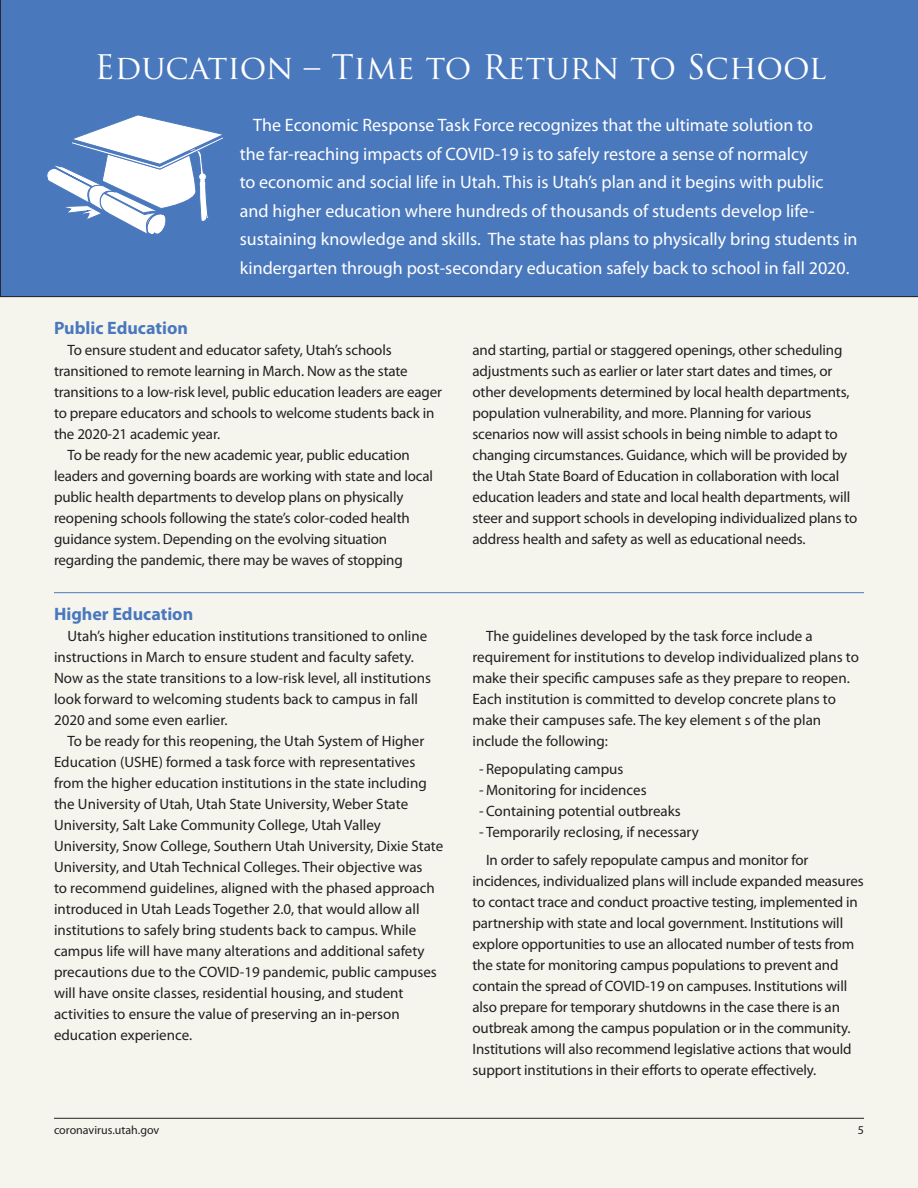
<style>
.page{position:relative;width:918px;height:1188px;background:#f5f5ee}
.page>*{position:absolute;margin:0;border:0;box-sizing:border-box;transform-origin:0 0}
.t1{font:33px "Trajan Pro";color:#fff}
.t2{font:18px/28.5px "Myriad Pro";color:#fff}
.t3{font:700 18px "Myriad Pro";color:#4a78bd}
.t4{font:15px/21px "Myriad Pro";letter-spacing:-.01em;color:#231f20}
.t5{font:12px "Myriad Pro";color:#231f20}
</style>
<div class="page">
<div style="left:0;top:0;width:918px;height:297px;background:#4a78bd"></div>
<hr style="left:54px;top:592px;width:810px;height:1px;background:#4a78bd">
<svg style="left:44px;top:114px;width:182px;height:122px;background:#99b3d9"></svg>
<hr style="left:54px;top:1118px;width:810px;height:1px;background:#231f20">
<h1 class="t1" style="left:95px;top:46px;width:733px">Education – Time to Return to School</h1>
<p class="t2" style="left:240px;top:110px;width:619px;text-indent:14px">The Economic Response Task Force recognizes that the ultimate solution to<br>the far-reaching impacts of COVID-19 is to safely restore a sense of normalcy<br>to economic and social life in Utah. This is Utah’s plan and it begins with public<br>and higher education where hundreds of thousands of students develop life&shy;sustaining knowledge and skills. The state has plans to physically bring students in kindergarten through post-secondary education safely back to school in fall 2020.</p>
<p class="t3" style="left:54px;top:316px;width:135px">Public Education</p>
<p class="t4" style="left:68px;top:339px;width:326px">To ensure student and educator safety, Utah’s schools</p>
<p class="t4" style="left:54px;top:360px;width:355px">transitioned to remote learning in March. Now as the state</p>
<p class="t4" style="left:54px;top:381px;width:390px">transitions to a low-risk level, public education leaders are eager</p>
<p class="t4" style="left:54px;top:402px;width:382px">to prepare educators and schools to welcome students back in</p>
<p class="t4" style="left:54px;top:423px;width:168px">the 2020-21 academic year.</p>
<p class="t4" style="left:68px;top:444px;width:344px">To be ready for the new academic year, public education</p>
<p class="t4" style="left:54px;top:465px;width:381px">leaders and governing boards are working with state and local</p>
<p class="t4" style="left:54px;top:486px;width:351px">public health departments to develop plans on physically</p>
<p class="t4" style="left:54px;top:507px;width:357px">reopening schools following the state’s color-coded health</p>
<p class="t4" style="left:54px;top:528px;width:335px">guidance system. Depending on the evolving situation</p>
<p class="t4" style="left:54px;top:549px;width:350px">regarding the pandemic, there may be waves of stopping</p>
<p class="t3" style="left:54px;top:602px;width:141px">Higher Education</p>
<p class="t4" style="left:54px;top:625px;width:378px;text-indent:14px">Utah’s higher education institutions transitioned to online instructions in March to ensure student and faculty safety.<br>Now as the state transitions to a low-risk level, all institutions look forward to welcoming students back to campus in fall 2020 and some even earlier.</p>
<p class="t4" style="left:54px;top:730px;width:391px;text-indent:14px">To be ready for this reopening, the Utah System of Higher Education (USHE) formed a task force with representatives from the higher education institutions in the state including the University of Utah, Utah State University, Weber State University, Salt Lake Community College, Utah Valley University, Snow College, Southern Utah University, Dixie State University, and Utah Technical Colleges. Their objective was<br>to recommend guidelines, aligned with the phased approach introduced in Utah Leads Together 2.0, that would allow all institutions to safely bring students back to campus. While campus life will have many alterations and additional safety precautions due to the COVID-19 pandemic, public campuses will have onsite classes, residential housing, and student activities to ensure the value of preserving an in-person education experience.</p>
<p class="t4" style="left:472px;top:339px;width:387px">and starting, partial or staggered openings, other scheduling adjustments such as earlier or later start dates and times, or other developments determined by local health departments, population vulnerability, and more. Planning for various scenarios now will assist schools in being nimble to adapt to changing circumstances. Guidance, which will be provided by the Utah State Board of Education in collaboration with local education leaders and state and local health departments, will steer and support schools in developing individualized plans to address health and safety as well as educational needs.</p>
<p class="t4" style="left:472px;top:625px;width:388px;text-indent:14px">The guidelines developed by the task force include a requirement for institutions to develop individualized plans to make their specific campuses safe as they prepare to reopen.<br>Each institution is committed to develop concrete plans to make their campuses safe. The key element s of the plan include the following:</p>
<p class="t4" style="left:479px;top:758px;width:146px">- Repopulating campus</p>
<p class="t4" style="left:479px;top:779px;width:203px">- Monitoring for incidences -Containing potential outbreaks</p>
<p class="t4" style="left:486px;top:818px;width:324px;line-height:27.8px;text-indent:-7px">- Temporarily reclosing, if necessary<br>In order to safely repopulate campus and monitor for</p>
<p class="t4" style="left:473px;top:870px;width:393px">incidences, individualized plans will include expanded measures to contact trace and conduct proactive testing, implemented in partnership with state and local government. Institutions will explore opportunities to use an allocated number of tests from the state for monitoring campus populations to prevent and contain the spread of COVID-19 on campuses. Institutions will also prepare for temporary shutdowns in the case there is an outbreak among the campus population or in the community.<br>Institutions will also recommend legislative actions that would support institutions in their efforts to operate effectively.</p>
<p class="t5" style="left:54px;top:1122px;width:107px">coronavirus.utah.gov</p>
<p class="t5" style="left:858px;top:1122px;width:8px">5</p>
</div>
